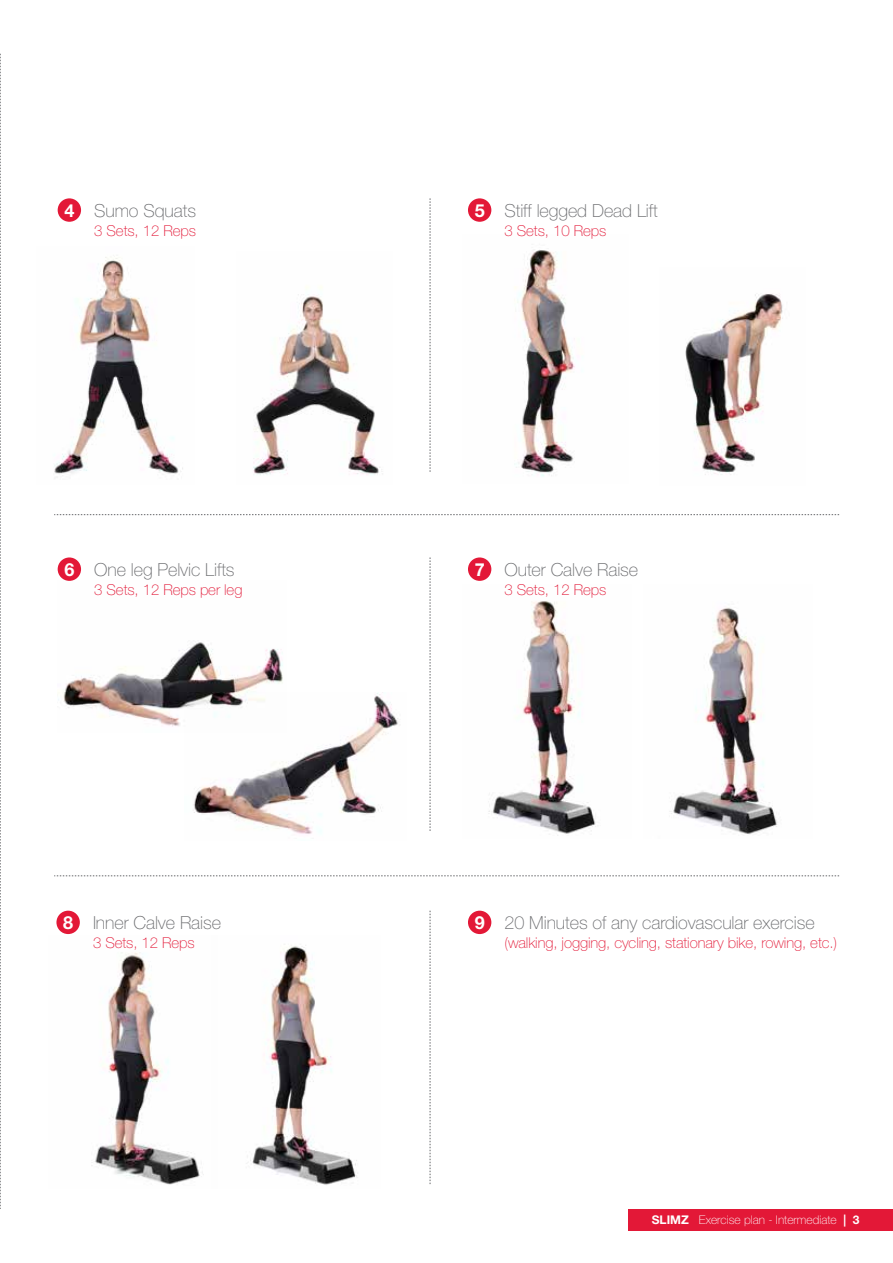
<style>
.page{position:relative;width:893px;height:1263px;background:#fff}
.page>*{position:absolute;margin:0;border:0;box-sizing:border-box;transform-origin:0 0}
.t1{font:100 18px "Helvetica Neue LT Std";letter-spacing:-.005em;color:#696a6d}
.t2{font:700 18px "Helvetica Neue LT Std";color:#fff}
.t3{font:100 15px "Helvetica Neue LT Std";letter-spacing:-.005em;color:#e31837}
.t4{font:100 12px "Helvetica Neue LT Std";color:#fff}
.t5{font:700 12px "Helvetica Neue LT Std";color:#fff}
.s1{font-weight:700}
.s2{font-weight:700;color:#e31837}
</style>
<div class="page">
<div style="left:629px;top:1209px;width:264px;height:21px;background:#e31837"></div>
<svg style="left:430px;top:198px;width:1px;height:274px"></svg>
<div style="left:58px;top:198px;width:23px;height:24px;background:#e31837;border-radius:50%"></div>
<div style="left:468px;top:911px;width:23px;height:23px;background:#e31837;border-radius:50%"></div>
<div style="left:468px;top:198px;width:23px;height:24px;background:#e31837;border-radius:50%"></div>
<img style="left:54px;top:257px;width:129px;height:219px">
<img style="left:253px;top:286px;width:130px;height:189px">
<svg style="left:430px;top:557px;width:1px;height:274px"></svg>
<svg style="left:430px;top:911px;width:1px;height:273px"></svg>
<div style="left:58px;top:557px;width:23px;height:24px;background:#e31837;border-radius:50%"></div>
<div style="left:468px;top:557px;width:23px;height:24px;background:#e31837;border-radius:50%"></div>
<svg style="left:54px;top:514px;width:785px;height:1px"></svg>
<svg style="left:54px;top:875px;width:785px;height:1px"></svg>
<svg style="left:0;top:54px;width:1px;height:1155px"></svg>
<img style="left:514px;top:250px;width:61px;height:227px">
<img style="left:685px;top:294px;width:98px;height:181px">
<img style="left:58px;top:580px;width:225px;height:147px">
<img style="left:185px;top:693px;width:213px;height:141px">
<img style="left:488px;top:601px;width:108px;height:235px">
<img style="left:91px;top:952px;width:113px;height:233px">
<img style="left:246px;top:944px;width:112px;height:241px">
<img style="left:669px;top:607px;width:109px;height:228px">
<div style="left:56px;top:911px;width:24px;height:23px;background:#e31837;border-radius:50%"></div>
<p class="t2" style="left:64px;top:199px;width:12px">4</p>
<p class="t1" style="left:94px;top:200px;width:103px">Sumo Squats</p>
<p class="t3" style="left:94px;top:222px;width:103px">3 Sets, 12 Reps</p>
<p class="t2" style="left:475px;top:199px;width:12px">5</p>
<p class="t1" style="left:504px;top:200px;width:155px">Stiff legged Dead Lift</p>
<p class="t3" style="left:504px;top:222px;width:103px">3 Sets, 10 Reps</p>
<p class="t1" style="left:94px;top:559px;width:142px">One leg Pelvic Lifts</p>
<p class="t3" style="left:94px;top:581px;width:150px">3 Sets, 12 Reps per leg</p>
<p class="t2" style="left:64px;top:558px;width:12px">6</p>
<p class="t2" style="left:475px;top:558px;width:12px">7</p>
<p class="t1" style="left:504px;top:559px;width:135px">Outer Calve Raise</p>
<p class="t3" style="left:504px;top:581px;width:103px">3 Sets, 12 Reps</p>
<p class="t2" style="left:63px;top:911px;width:12px">8</p>
<p class="t1" style="left:93px;top:912px;width:130px">Inner Calve Raise</p>
<p class="t3" style="left:93px;top:934px;width:103px">3 Sets, 12 Reps</p>
<p class="t2" style="left:475px;top:911px;width:12px">9</p>
<p class="t1" style="left:504px;top:912px;width:312px">20 Minutes of any cardiovascular exercise</p>
<p class="t3" style="left:504px;top:934px;width:334px">(walking, jogging, cycling, stationary bike, rowing, etc.)</p>
<p class="t4" style="left:652px;top:1213px;width:209px"><span class="s1">SLIMZ</span> Exercise plan - Intermediate <span class="s1">|</span> <span class="s2">2</span></p>
<p class="t5" style="left:853px;top:1212px;width:8px">3</p>
</div>
